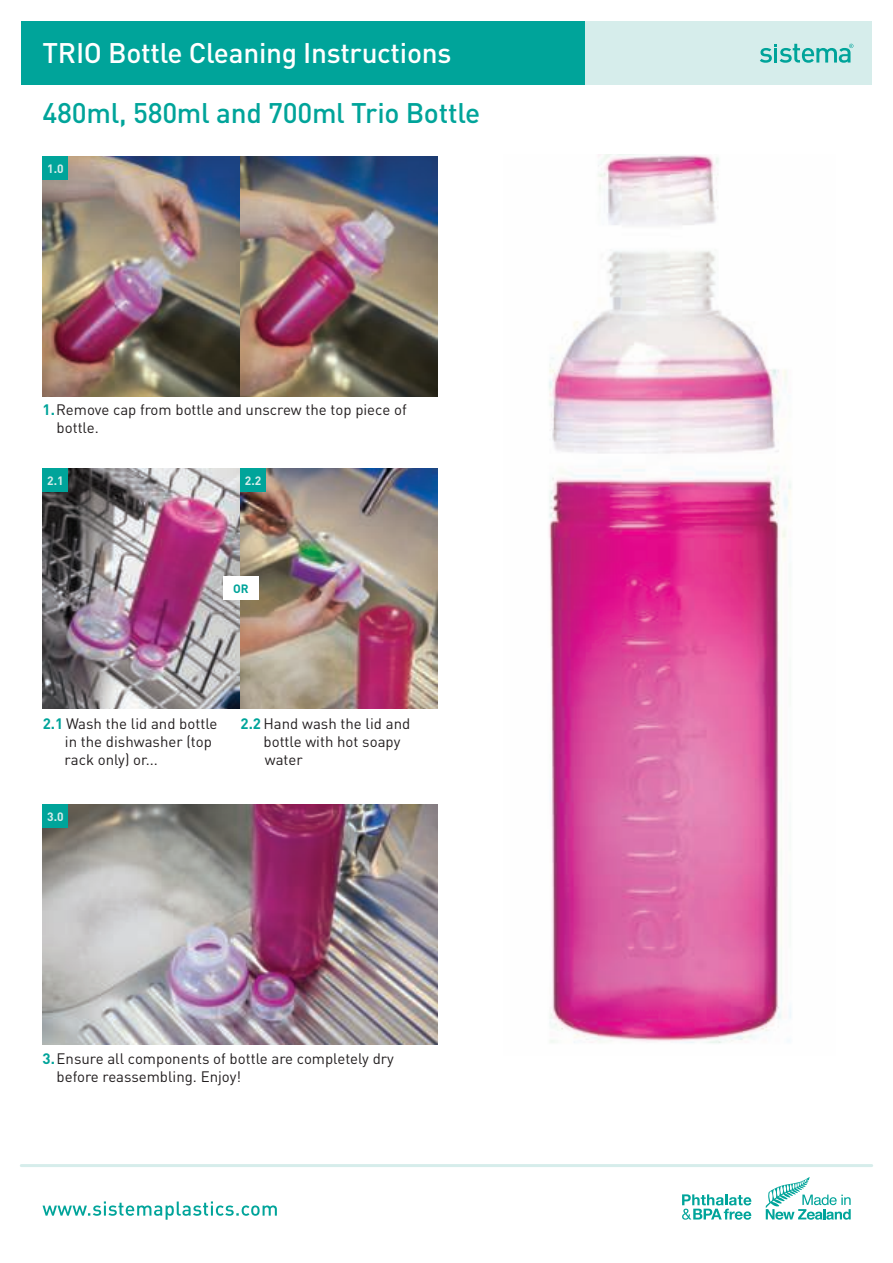
<style>
.page{position:relative;width:893px;height:1263px;background:#fff}
.page>*{position:absolute;margin:0;border:0;box-sizing:border-box;transform-origin:0 0}
.t1{font:500 28.05px "DIN";letter-spacing:-.01em;color:#fff}
.t2{font:500 28.05px "DIN";letter-spacing:-.01em;color:#00a49a}
.t3{font:15px/18px "DIN";color:#231f20}
.t4{font:700 12px "DIN";color:#d6edeb}
.t5{font:700 12px "DIN";color:#00a49a}
.s1{font-weight:700;color:#00a49a}
</style>
<div class="page">
<img style="left:43px;top:156px;width:395px;height:241px">
<div style="left:584px;top:21px;width:288px;height:64px;background:#d6edeb"></div>
<div style="left:21px;top:21px;width:563px;height:64px;background:#00a49a"></div>
<svg style="left:760px;top:44px;width:93px;height:19px"></svg>
<svg style="left:682px;top:1194px;width:69px;height:26px"></svg>
<svg style="left:766px;top:1177px;width:85px;height:43px"></svg>
<svg style="left:43px;top:1201px;width:234px;height:19px"></svg>
<img style="left:43px;top:468px;width:395px;height:240px">
<hr style="left:21px;top:1164px;width:851px;height:3px;background:#d6edeb">
<img style="left:43px;top:804px;width:395px;height:240px">
<div style="left:43px;top:804px;width:25px;height:23px;background:#00a49a"></div>
<div style="left:43px;top:468px;width:25px;height:23px;background:#00a49a"></div>
<div style="left:223px;top:577px;width:36px;height:23px;background:#fff"></div>
<div style="left:240px;top:468px;width:26px;height:23px;background:#00a49a"></div>
<div style="left:43px;top:156px;width:25px;height:24px;background:#00a49a"></div>
<img style="left:549px;top:155px;width:242px;height:889px">
<h1 class="t1" style="left:43px;top:42px;width:410px">TRIO Bottle Cleaning Instructions</h1>
<h1 class="t2" style="left:43px;top:103px;width:439px">480ml, 580ml and 700ml Trio Bottle</h1>
<p class="t4" style="left:47px;top:162px;width:18px">1.0</p>
<p class="t3" style="left:57px;top:402px;width:352px;text-indent:-14px"><span class="s1">1.</span>Remove cap from bottle and unscrew the top piece of bottle.</p>
<p class="t4" style="left:47px;top:474px;width:18px">2.1</p>
<p class="t4" style="left:245px;top:474px;width:18px">2.2</p>
<p class="t5" style="left:233px;top:582px;width:17px">OR</p>
<p class="t3" style="left:65px;top:716px;width:154px;text-indent:-22px"><span class="s1">2.1</span> Wash the lid and bottle in the dishwasher (top rack only) or...</p>
<p class="t3" style="left:264px;top:716px;width:148px;text-indent:-23px"><span class="s1">2.2</span> Hand wash the lid and bottle with hot soapy water</p>
<p class="t4" style="left:47px;top:810px;width:18px">3.0</p>
<p class="t3" style="left:57px;top:1051px;width:339px;text-indent:-14px"><span class="s1">3.</span> Ensure all components of bottle are completely dry before reassembling. Enjoy!</p>
</div>
